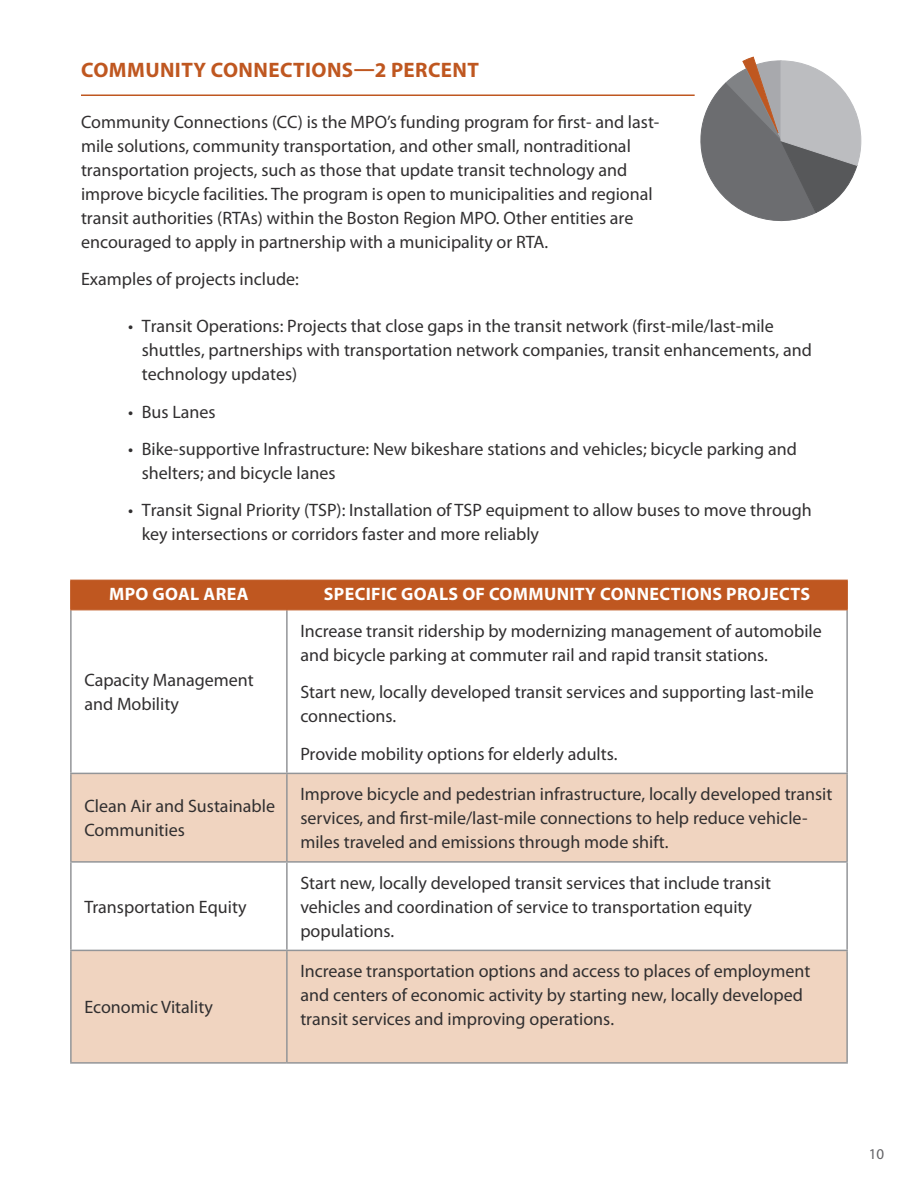
<style>
.page{position:relative;width:918px;height:1188px;background:#fff}
.page>*{position:absolute;margin:0;border:0;box-sizing:border-box;transform-origin:0 0}
.Heading_1{font:700 21px "Myriad Pro";letter-spacing:.02em;color:#bf5720}
.Table_Text{font:18px/24px "Myriad Pro";color:#312f30}
.Table_Header{font:700 18px "Myriad Pro";letter-spacing:.02em;color:#fff}
.t1{font:15px "Myriad Pro";color:#636366}
</style>
<div class="page">
<div style="left:72px;top:581px;width:774px;height:29px;background:#bf5720"></div>
<svg style="left:72px;top:774px;width:774px;height:288px;fill:#f0d4c0"></svg>
<hr style="left:286px;top:610px;width:2px;height:163px;background:#939598">
<hr style="left:70px;top:773px;width:217px;height:1px;background:#939598">
<hr style="left:287px;top:773px;width:561px;height:1px;background:#939598">
<hr style="left:286px;top:774px;width:2px;height:87px;background:#939598">
<hr style="left:70px;top:861px;width:217px;height:2px;background:#939598">
<hr style="left:287px;top:861px;width:561px;height:2px;background:#939598">
<hr style="left:286px;top:863px;width:2px;height:87px;background:#939598">
<hr style="left:70px;top:950px;width:217px;height:1px;background:#939598">
<hr style="left:287px;top:950px;width:561px;height:1px;background:#939598">
<hr style="left:286px;top:951px;width:2px;height:111px;background:#939598">
<hr style="left:70px;top:610px;width:2px;height:163px;background:#939598">
<hr style="left:846px;top:610px;width:2px;height:163px;background:#939598">
<hr style="left:70px;top:774px;width:2px;height:87px;background:#939598">
<hr style="left:846px;top:774px;width:2px;height:87px;background:#939598">
<hr style="left:70px;top:863px;width:2px;height:87px;background:#939598">
<hr style="left:846px;top:863px;width:2px;height:87px;background:#939598">
<hr style="left:70px;top:951px;width:2px;height:111px;background:#939598">
<hr style="left:846px;top:951px;width:2px;height:111px;background:#939598">
<hr style="left:70px;top:1062px;width:217px;height:2px;background:#939598">
<hr style="left:287px;top:1062px;width:561px;height:2px;background:#939598">
<hr style="left:70px;top:580px;width:217px;height:1px;background:#bf5720">
<hr style="left:287px;top:580px;width:561px;height:1px;background:#bf5720">
<hr style="left:70px;top:610px;width:217px;height:1px;background:#bf5720">
<hr style="left:287px;top:610px;width:561px;height:1px;background:#bf5720">
<hr style="left:70px;top:581px;width:2px;height:29px;background:#bf5720">
<hr style="left:286px;top:581px;width:2px;height:29px;background:#bf5720">
<hr style="left:846px;top:581px;width:2px;height:29px;background:#bf5720">
<svg style="left:700px;top:57px;width:161px;height:165px"></svg>
<hr style="left:81px;top:94px;width:614px;height:2px;background:#bf5720">
<p class="Heading_1" style="left:81px;top:58px;width:399px">COMMUNITY CONNECTIONS—2 PERCENT</p>
<p class="Table_Text" style="left:81px;top:110px;width:580px">Community Connections (CC) is the MPO’s funding program for first- and last&shy;mile solutions, community transportation, and other small, nontraditional transportation projects, such as those that update transit technology and improve bicycle facilities. The program is open to municipalities and regional transit authorities (RTAs) within the Boston Region MPO. Other entities are encouraged to apply in partnership with a municipality or RTA.</p>
<p class="Table_Text" style="left:81px;top:267px;width:219px">Examples of projects include:</p>
<p class="Table_Text" style="left:142px;top:315px;width:672px;text-indent:-13px">• Transit Operations: Projects that close gaps in the transit network (first-mile/last-mile shuttles, partnerships with transportation network companies, transit enhancements, and technology updates)</p>
<p class="Table_Text" style="left:128px;top:400px;width:89px">• Bus Lanes</p>
<p class="Table_Text" style="left:142px;top:437px;width:657px;text-indent:-13px">• Bike-supportive Infrastructure: New bikeshare stations and vehicles; bicycle parking and shelters; and bicycle lanes</p>
<p class="Table_Text" style="left:142px;top:499px;width:672px;text-indent:-13px">• Transit Signal Priority (TSP): Installation of TSP equipment to allow buses to move through key intersections or corridors faster and more reliably</p>
<p class="Table_Header" style="left:109px;top:584px;width:141px">MPO GOAL AREA</p>
<p class="Table_Header" style="left:324px;top:584px;width:488px">SPECIFIC GOALS OF COMMUNITY CONNECTIONS PROJECTS</p>
<p class="Table_Text" style="left:84px;top:669px;width:171px">Capacity Management and Mobility</p>
<p class="Table_Text" style="left:84px;top:795px;width:192px">Clean Air and Sustainable<br>Communities</p>
<p class="Table_Text" style="left:84px;top:895px;width:164px">Transportation Equity</p>
<p class="Table_Text" style="left:84px;top:996px;width:130px">Economic Vitality</p>
<p class="Table_Text" style="left:300px;top:619px;width:523px">Increase transit ridership by modernizing management of automobile and bicycle parking at commuter rail and rapid transit stations.</p>
<p class="Table_Text" style="left:300px;top:681px;width:515px">Start new, locally developed transit services and supporting last-mile connections.</p>
<p class="Table_Text" style="left:300px;top:742px;width:319px">Provide mobility options for elderly adults.</p>
<p class="Table_Text" style="left:300px;top:783px;width:534px">Improve bicycle and pedestrian infrastructure, locally developed transit services, and first-mile/last-mile connections to help reduce vehicle&shy;miles traveled and emissions through mode shift.</p>
<p class="Table_Text" style="left:300px;top:871px;width:472px">Start new, locally developed transit services that include transit vehicles and coordination of service to transportation equity populations.</p>
<p class="Table_Text" style="left:300px;top:960px;width:511px">Increase transportation options and access to places of employment and centers of economic activity by starting new, locally developed transit services and improving operations.</p>
<p class="t1" style="left:869px;top:1146px;width:17px">10</p>
</div>
